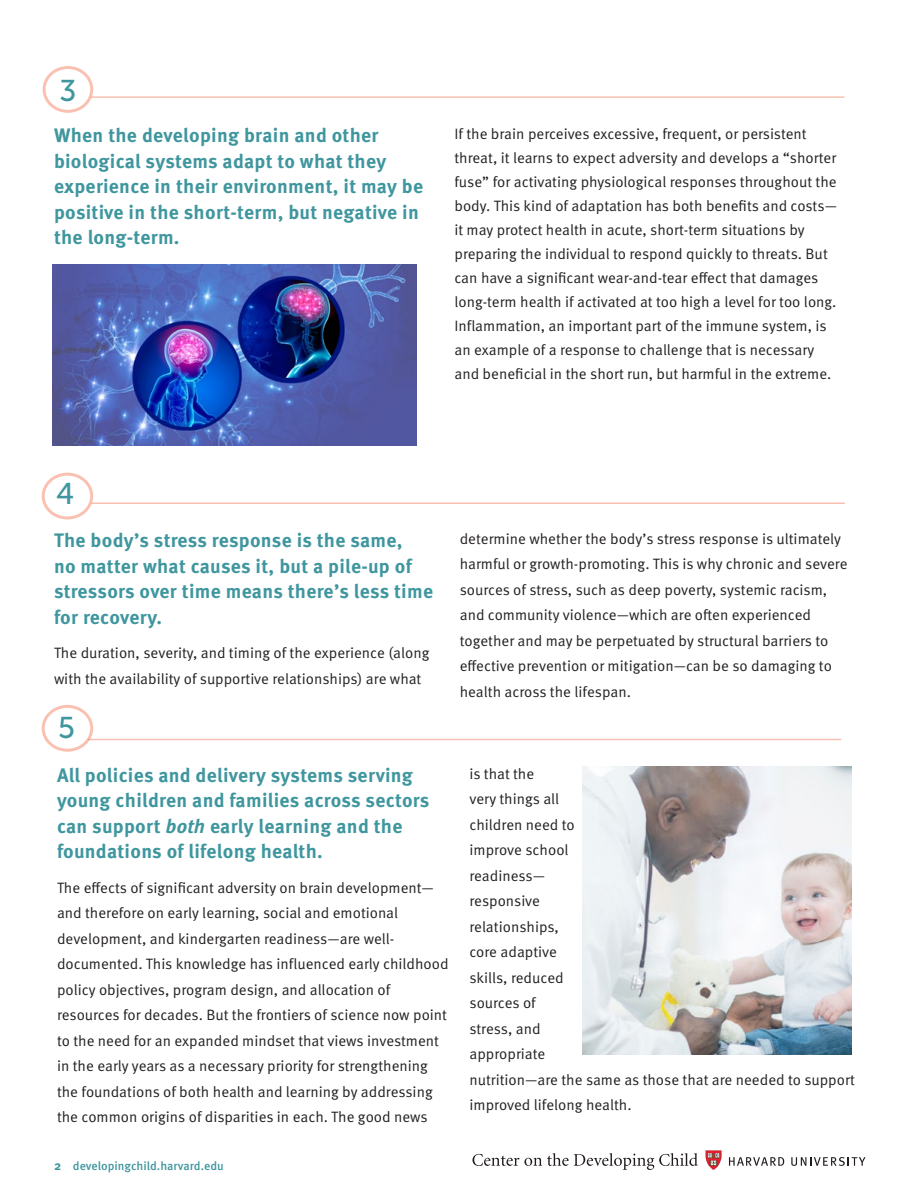
<style>
.page{position:relative;width:918px;height:1188px;background:#fff}
.page>*{position:absolute;margin:0;border:0;box-sizing:border-box;transform-origin:0 0}
.t1{font:30px "Museo Sans 500";color:#3f969e}
.t2{font:700 19.5px/25.5px "Meta Pro";letter-spacing:.015em;color:#3f969e}
.t3{font:15px/25.5px "Meta Pro Norm";color:#221f20}
.t4{font:500 12px "Meta Pro";color:#3f969e}
.s1{font-style:italic}
.s2{font-weight:700;font-size:12.75px}
</style>
<div class="page">
<svg style="left:706px;top:1150px;width:16px;height:20px"></svg>
<svg style="left:473px;top:1153px;width:225px;height:17px"></svg>
<svg style="left:729px;top:1157px;width:55px;height:9px"></svg>
<svg style="left:791px;top:1157px;width:74px;height:9px"></svg>
<hr style="left:91px;top:96px;width:753px;height:2px;background:#f58465">
<div style="left:43px;top:66px;width:50px;height:47px;border:3px solid #f58465;border-radius:50%"></div>
<div style="left:42px;top:473px;width:51px;height:46px;border:3px solid #f58465;border-radius:50%"></div>
<hr style="left:92px;top:502px;width:753px;height:2px;background:#f58465">
<div style="left:42px;top:705px;width:51px;height:47px;border:3px solid #f58465;border-radius:50%"></div>
<hr style="left:88px;top:739px;width:753px;height:1px;background:#f58465">
<img style="left:582px;top:766px;width:270px;height:288px">
<img style="left:52px;top:264px;width:365px;height:182px">
<h1 class="t1" style="left:59px;top:74px;width:19px">3</h1>
<h2 class="t2" style="left:54px;top:121px;width:371px">When the developing brain and other biological systems adapt to what they experience in their environment, it may be positive in the short-term, but negative in the long-term.</h2>
<p class="t3" style="left:454px;top:121px;width:384px;line-height:24px">If the brain perceives excessive, frequent, or persistent threat, it learns to expect adversity and develops a “shorter fuse” for activating physiological responses throughout the body. This kind of adaptation has both benefits and costs— it may protect health in acute, short-term situations by preparing the individual to respond quickly to threats. But can have a significant wear-and-tear effect that damages long-term health if activated at too high a level for too long.<br>Inflammation, an important part of the immune system, is an example of a response to challenge that is necessary and beneficial in the short run, but harmful in the extreme.</p>
<h1 class="t1" style="left:56px;top:478px;width:20px">4</h1>
<h2 class="t2" style="left:54px;top:526px;width:381px">The body’s stress response is the same,<br>no matter what causes it, but a pile-up of stressors over time means there’s less time for recovery.</h2>
<p class="t3" style="left:54px;top:639px;width:377px">The duration, severity, and timing of the experience (along with the availability of supportive relationships) are what</p>
<h1 class="t1" style="left:58px;top:711px;width:18px">5</h1>
<h2 class="t2" style="left:57px;top:761px;width:374px">All policies and delivery systems serving young children and families across sectors can support <span class="s1">both</span> early learning and the foundations of lifelong health.</h2>
<p class="t3" style="left:57px;top:874px;width:393px">The effects of significant adversity on brain development— and therefore on early learning, social and emotional development, and kindergarten readiness—are well&shy;documented. This knowledge has influenced early childhood policy objectives, program design, and allocation of resources for decades. But the frontiers of science now point to the need for an expanded mindset that views investment in the early years as a necessary priority for strengthening the foundations of both health and learning by addressing the common origins of disparities in each. The good news</p>
<p class="t3" style="left:460px;top:525px;width:389px">determine whether the body’s stress response is ultimately harmful or growth-promoting. This is why chronic and severe sources of stress, such as deep poverty, systemic racism, and community violence—which are often experienced together and may be perpetuated by structural barriers to effective prevention or mitigation—can be so damaging to health across the lifespan.</p>
<p class="t3" style="left:470px;top:760px;width:387px">is that the<br>very things all<br>children need to<br>improve school<br>readiness—<br>responsive<br>relationships,<br>core adaptive<br>skills, reduced<br>sources of<br>stress, and<br>appropriate<br>nutrition—are the same as those that are needed to support improved lifelong health.</p>
<p class="t4" style="left:54px;top:1157px;width:171px"><span class="s2">2</span> developingchild.harvard.edu</p>
</div>
